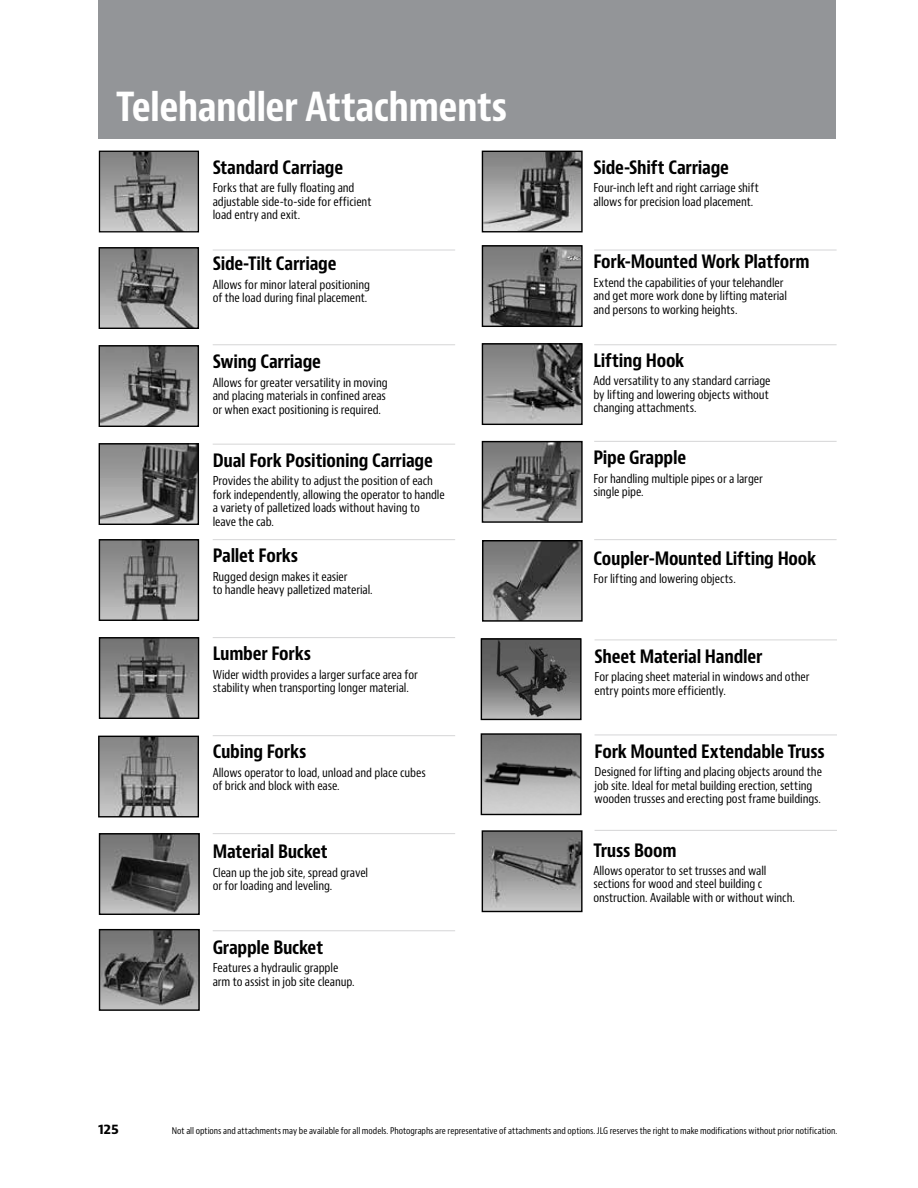
<style>
.page{position:relative;width:918px;height:1188px;background:#fff}
.page>*{position:absolute;margin:0;border:0;box-sizing:border-box;transform-origin:0 0}
.t1{font:700 condensed 39px "Bernino Sans";letter-spacing:-.015em;color:#fff}
.t2{font:700 condensed 18px "Bernino Sans";letter-spacing:-.01em;color:#000}
.t3{font:700 13.5px "Bernino Sans";color:#000}
.t4{font:condensed 12px/13.5px "Bernino Sans";letter-spacing:-.005em;color:#000}
.t5{font:condensed 9px "Bernino Sans";color:#000}
</style>
<div class="page">
<img style="left:101px;top:153px;width:96px;height:77px">
<div style="left:99px;top:151px;width:100px;height:81px;border:1px solid #000"></div>
<img style="left:101px;top:249px;width:96px;height:78px">
<div style="left:99px;top:247px;width:100px;height:82px;border:1px solid #000"></div>
<img style="left:101px;top:347px;width:96px;height:78px">
<div style="left:99px;top:345px;width:100px;height:82px;border:1px solid #000"></div>
<img style="left:101px;top:445px;width:96px;height:78px">
<div style="left:99px;top:443px;width:100px;height:82px;border:1px solid #000"></div>
<img style="left:101px;top:541px;width:96px;height:78px">
<div style="left:99px;top:539px;width:100px;height:82px;border:1px solid #000"></div>
<img style="left:101px;top:639px;width:96px;height:78px">
<div style="left:99px;top:637px;width:100px;height:82px;border:1px solid #000"></div>
<img style="left:100px;top:738px;width:97px;height:77px">
<div style="left:98px;top:736px;width:101px;height:81px;border:1px solid #000"></div>
<img style="left:101px;top:835px;width:97px;height:78px">
<div style="left:99px;top:833px;width:101px;height:82px;border:1px solid #000"></div>
<img style="left:484px;top:153px;width:97px;height:77px">
<div style="left:482px;top:151px;width:101px;height:81px;border:1px solid #000"></div>
<img style="left:484px;top:247px;width:97px;height:78px">
<div style="left:482px;top:245px;width:101px;height:82px;border:1px solid #000"></div>
<img style="left:484px;top:345px;width:97px;height:78px">
<div style="left:482px;top:343px;width:101px;height:82px;border:1px solid #000"></div>
<img style="left:484px;top:443px;width:97px;height:78px">
<div style="left:482px;top:441px;width:101px;height:82px;border:1px solid #000"></div>
<img style="left:484px;top:542px;width:97px;height:78px">
<div style="left:482px;top:540px;width:101px;height:82px;border:1px solid #000"></div>
<img style="left:101px;top:931px;width:97px;height:78px">
<div style="left:99px;top:929px;width:101px;height:82px;border:1px solid #000"></div>
<img style="left:483px;top:640px;width:97px;height:78px">
<div style="left:481px;top:638px;width:101px;height:82px;border:1px solid #000"></div>
<img style="left:483px;top:735px;width:97px;height:78px">
<div style="left:481px;top:733px;width:101px;height:82px;border:1px solid #000"></div>
<hr style="left:213px;top:344px;width:242px;height:1px;background:#d9d9da">
<hr style="left:594px;top:344px;width:243px;height:1px;background:#d9d9da">
<hr style="left:213px;top:539px;width:242px;height:1px;background:#d9d9da">
<hr style="left:594px;top:539px;width:243px;height:1px;background:#d9d9da">
<hr style="left:213px;top:735px;width:242px;height:1px;background:#d9d9da">
<hr style="left:213px;top:930px;width:242px;height:1px;background:#d9d9da">
<hr style="left:213px;top:249px;width:242px;height:2px;background:#d9d9da">
<hr style="left:594px;top:249px;width:243px;height:2px;background:#d9d9da">
<hr style="left:213px;top:444px;width:242px;height:1px;background:#d9d9da">
<hr style="left:213px;top:637px;width:242px;height:1px;background:#d9d9da">
<hr style="left:594px;top:441px;width:243px;height:1px;background:#d9d9da">
<hr style="left:213px;top:833px;width:242px;height:1px;background:#d9d9da">
<hr style="left:595px;top:639px;width:242px;height:1px;background:#d9d9da">
<hr style="left:595px;top:734px;width:242px;height:1px;background:#d9d9da">
<hr style="left:595px;top:830px;width:242px;height:1px;background:#d9d9da">
<div style="left:98px;top:0;width:738px;height:139px;background:#939598"></div>
<img style="left:484px;top:832px;width:97px;height:78px">
<div style="left:482px;top:830px;width:101px;height:82px;border:1px solid #000"></div>
<h1 class="t1" style="left:116px;top:83px;width:393px">Telehandler Attachments</h1>
<h2 class="t2" style="left:213px;top:156px;width:132px">Standard Carriage</h2>
<p class="t4" style="left:213px;top:181px;width:160px">Forks that are fully floating and adjustable side-to-side for efficient load entry and exit.</p>
<h2 class="t2" style="left:213px;top:253px;width:125px">Side-Tilt Carriage</h2>
<p class="t4" style="left:213px;top:278px;width:159px">Allows for minor lateral positioning of the load during final placement.</p>
<h2 class="t2" style="left:213px;top:351px;width:110px">Swing Carriage</h2>
<p class="t4" style="left:213px;top:376px;width:176px">Allows for greater versatility in moving and placing materials in confined areas or when exact positioning is required.</p>
<h2 class="t2" style="left:213px;top:449px;width:222px">Dual Fork Positioning Carriage</h2>
<p class="t4" style="left:213px;top:474px;width:234px">Provides the ability to adjust the position of each fork independently, allowing the operator to handle a variety of palletized loads without having to leave the cab.</p>
<h2 class="t2" style="left:213px;top:545px;width:87px">Pallet Forks</h2>
<p class="t4" style="left:213px;top:570px;width:161px">Rugged design makes it easier<br>to handle heavy palletized material.</p>
<h2 class="t2" style="left:213px;top:643px;width:100px">Lumber Forks</h2>
<p class="t4" style="left:213px;top:668px;width:207px">Wider width provides a larger surface area for stability when transporting longer material.</p>
<h2 class="t2" style="left:213px;top:741px;width:95px">Cubing Forks</h2>
<p class="t4" style="left:213px;top:766px;width:215px">Allows operator to load, unload and place cubes of brick and block with ease.</p>
<h2 class="t2" style="left:213px;top:841px;width:117px">Material Bucket</h2>
<p class="t4" style="left:213px;top:866px;width:157px">Clean up the job site, spread gravel or for loading and leveling.</p>
<h2 class="t2" style="left:213px;top:936px;width:112px">Grapple Bucket</h2>
<p class="t4" style="left:213px;top:961px;width:143px">Features a hydraulic grapple arm to assist in job site cleanup.</p>
<h2 class="t2" style="left:593px;top:156px;width:137px">Side-Shift Carriage</h2>
<p class="t4" style="left:593px;top:181px;width:167px">Four-inch left and right carriage shift allows for precision load placement.</p>
<h2 class="t2" style="left:593px;top:251px;width:218px">Fork-Mounted Work Platform</h2>
<p class="t4" style="left:593px;top:276px;width:195px">Extend the capabilities of your telehandler and get more work done by lifting material and persons to working heights.</p>
<h2 class="t2" style="left:593px;top:349px;width:92px">Lifting Hook</h2>
<p class="t4" style="left:593px;top:374px;width:179px">Add versatility to any standard carriage by lifting and lowering objects without changing attachments.</p>
<h2 class="t2" style="left:593px;top:447px;width:94px">Pipe Grapple</h2>
<p class="t4" style="left:593px;top:472px;width:171px">For handling multiple pipes or a larger single pipe.</p>
<h2 class="t2" style="left:593px;top:547px;width:224px">Coupler-Mounted Lifting Hook</h2>
<p class="t4" style="left:593px;top:572px;width:144px">For lifting and lowering objects.</p>
<h2 class="t2" style="left:595px;top:645px;width:169px">Sheet Material Handler</h2>
<p class="t4" style="left:595px;top:671px;width:216px">For placing sheet material in windows and other entry points more efficiently.</p>
<h2 class="t2" style="left:595px;top:741px;width:232px">Fork Mounted Extendable Truss</h2>
<p class="t4" style="left:595px;top:766px;width:229px">Designed for lifting and placing objects around the job site. Ideal for metal building erection, setting wooden trusses and erecting post frame buildings.</p>
<h2 class="t2" style="left:593px;top:839px;width:85px">Truss Boom</h2>
<p class="t4" style="left:593px;top:864px;width:203px">Allows operator to set trusses and wall sections for wood and steel building c onstruction. Available with or without winch.</p>
<p class="t3" style="left:98px;top:1120px;width:22px">125</p>
<p class="t5" style="left:172px;top:1125px;width:667px">Not all options and attachments may be available for all models. Photographs are representative of attachments and options. JLG reserves the right to make modifications without prior notification.</p>
</div>
